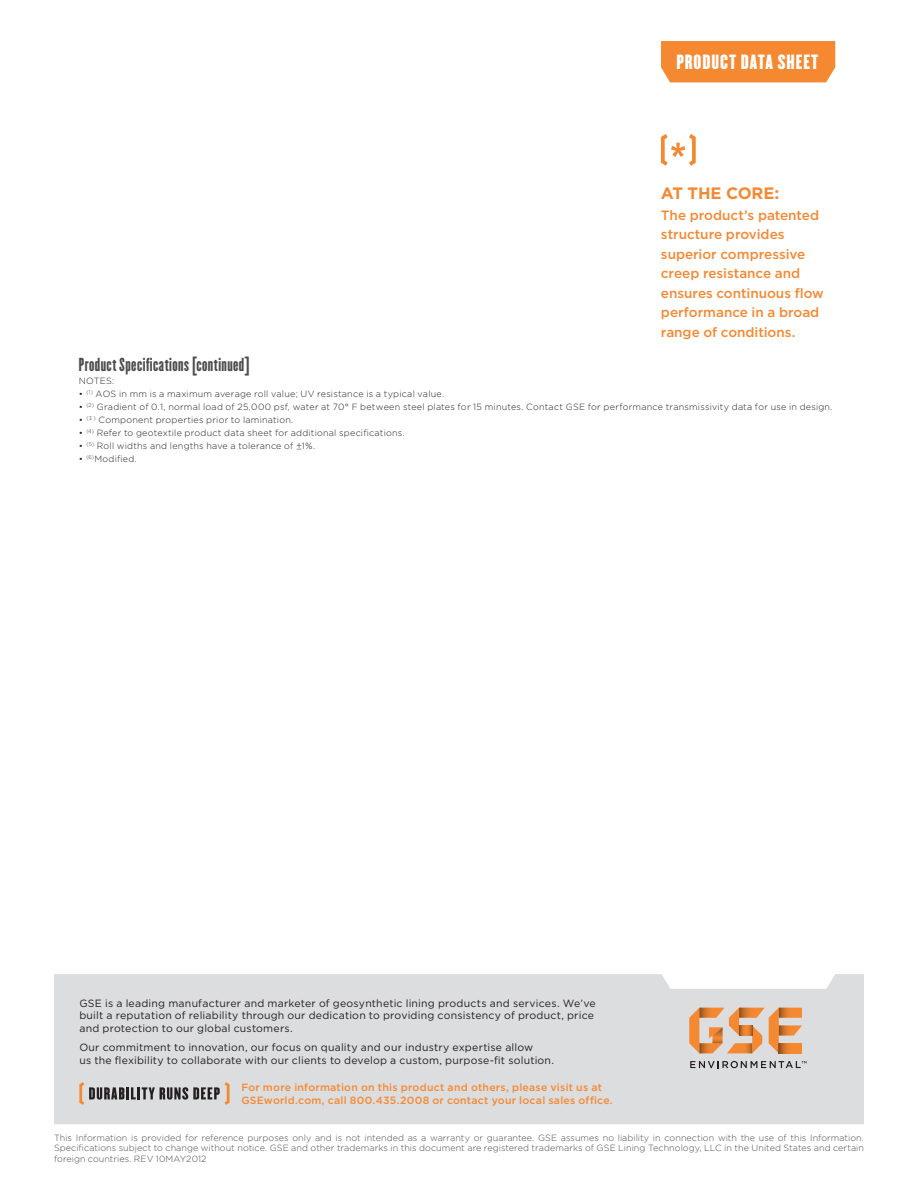
<style>
.page{position:relative;width:918px;height:1188px;background:#fff}
.page>*{position:absolute;margin:0;border:0;box-sizing:border-box;transform-origin:0 0}
.Sheet_Indicator_Tab{font:18px "Champion HTF Lightweight";letter-spacing:.05em;color:#fff}
.Chart_Title{font:16.5px "Champion HTF Featherweight";letter-spacing:.03em;color:#4b4c4d}
.Bottom_Line_Text{font:700 16.5px "Gotham";letter-spacing:-.01em;color:#f58932}
.Bottom_Line_Text-2{font:500 13.5px/19.5px "Gotham";color:#f58932}
.Footer_Text{font:10.5px/12.6px "Gotham";letter-spacing:.02em;color:#231f20}
.Footer_Text-2{font:500 10.5px/12.6px "Gotham";letter-spacing:.025em;color:#f58932}
.Chart_Notes{font:300 9px "Gotham";letter-spacing:.025em;color:#231f20}
.Disclaimer_Text{font:300 9px/10.5px "Gotham";letter-spacing:.005em;color:#4b4c4d;text-align:justify}
.s1{font-family:"Footlight MT Light";font-weight:400}
</style>
<div class="page">
<div style="left:661px;top:41px;width:174px;height:41px;background:#f58932"></div>
<svg style="left:661px;top:134px;width:35px;height:32px"></svg>
<div style="left:54px;top:974px;width:810px;height:150px;background:#dcdddf"></div>
<svg style="left:79px;top:1082px;width:151px;height:23px;background:#ada9a7"></svg>
<svg style="left:690px;top:1061px;width:117px;height:7px"></svg>
<svg style="left:689px;top:1008px;width:113px;height:45px;background:#e1a87b"></svg>
<p class="Sheet_Indicator_Tab" style="left:676px;top:50px;width:144px">PRODUCT DATA SHEET</p>
<p class="Bottom_Line_Text" style="left:661px;top:184px;width:120px">AT THE CORE:</p>
<p class="Bottom_Line_Text-2" style="left:661px;top:205px;width:164px">The product’s patented structure provides superior compressive creep resistance and ensures continuous flow performance in a broad range of conditions.</p>
<p class="Chart_Title" style="left:79px;top:354px;width:172px">Product Specifications [continued]</p>
<p class="Chart_Notes" style="left:79px;top:376px;width:37px">NOTES:</p>
<p class="Chart_Notes" style="left:79px;top:389px;width:367px">• <sup>(1)</sup> AOS in mm is a maximum average roll value; UV resistance is a typical value.</p>
<p class="Chart_Notes" style="left:79px;top:402px;width:755px">• <sup>(2)</sup> Gradient of 0.1, normal load of 25,000 psf, water at 70° F between steel plates for 15 minutes. Contact GSE for performance transmissivity data for use in design.</p>
<p class="Chart_Notes" style="left:79px;top:415px;width:216px">• <sup>(3</sup> <sup>)</sup> Component properties prior to lamination.</p>
<p class="Chart_Notes" style="left:79px;top:428px;width:327px">• <sup>(4)</sup> Refer to geotextile product data sheet for additional specifications.</p>
<p class="Chart_Notes" style="left:79px;top:441px;width:238px">• <sup>(5)</sup> Roll widths and lengths have a tolerance of <span class="s1">±</span>1%.</p>
<p class="Chart_Notes" style="left:79px;top:454px;width:60px">• <sup>(6)</sup>Modified.</p>
<p class="Footer_Text" style="left:79px;top:996px;width:518px">GSE is a leading manufacturer and marketer of geosynthetic lining products and services. We’ve built a reputation of reliability through our dedication to providing consistency of product, price and protection to our global customers.</p>
<p class="Footer_Text" style="left:79px;top:1041px;width:476px">Our commitment to innovation, our focus on quality and our industry expertise allow<br>us the flexibility to collaborate with our clients to develop a custom, purpose-fit solution.</p>
<p class="Footer_Text-2" style="left:241px;top:1081px;width:373px">For more information on this product and others, please visit us at<br>GSEworld.com, call 800.435.2008 or contact your local sales office.</p>
<p class="Disclaimer_Text" style="left:54px;top:1132px;width:812px">This Information is provided for reference purposes only and is not intended as a warranty or guarantee. GSE assumes no liability in connection with the use of this Information.<br>Specifications subject to change without notice. GSE and other trademarks in this document are registered trademarks of GSE Lining Technology, LLC in the United States and certain foreign countries. REV 10MAY2012</p>
</div>
